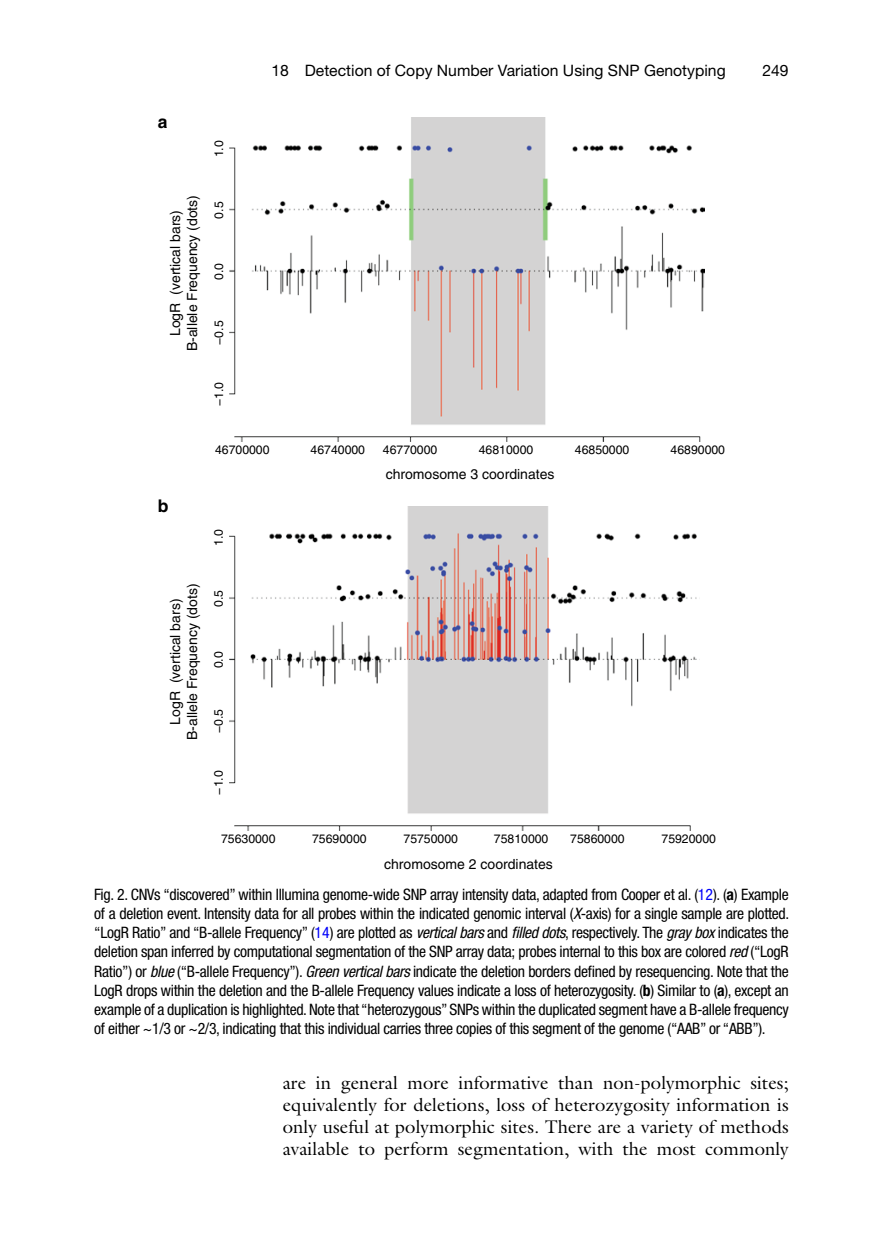
<style>
.page{position:relative;width:882px;height:1260px;background:#fff}
.page>*{position:absolute;margin:0;border:0;box-sizing:border-box;transform-origin:0 0}
.t1{font:18.38px/21.9px "Galliard";letter-spacing:.005em;color:#000;text-align:justify}
.t2{font:700 17.5px "Helvetica";color:#000}
.t3{font:condensed 15.75px/19.2px "Helvetica Neue";letter-spacing:-.02em;color:#000;text-align:justify}
.t4{font:15.75px "Helvetica Neue";color:#000}
.t5{font:14px/16.8px "Helvetica";color:#000;text-align:center}
.t6{font:12.25px "Helvetica";color:#000}
.s1{color:#0000fa}
.s2{font-weight:700}
.s3{font-style:italic}
</style>
<div class="page">
<img style="left:230px;top:118px;width:474px;height:324px">
<img style="left:230px;top:506px;width:470px;height:324px">
<p class="t2" style="left:158px;top:111px;width:11px">a</p>
<p class="t6" style="left:212px;top:157px;width:19px;rotate:-90deg">1.0</p>
<p class="t5" style="left:167px;top:351px;width:158px;rotate:-90deg">LogR (vertical bars)<br>B-allele Frequency (dots)</p>
<p class="t6" style="left:212px;top:219px;width:19px;rotate:-90deg">0.5</p>
<p class="t6" style="left:212px;top:280px;width:19px;rotate:-90deg">0.0</p>
<p class="t6" style="left:212px;top:345px;width:26px;rotate:-90deg">−0.5</p>
<p class="t6" style="left:212px;top:406px;width:26px;rotate:-90deg">−1.0</p>
<p class="t4" style="left:272px;top:61px;width:456px">18 Detection of Copy Number Variation Using SNP Genotyping</p>
<p class="t4" style="left:762px;top:61px;width:28px">249</p>
<p class="t2" style="left:158px;top:495px;width:12px">b</p>
<p class="t6" style="left:215px;top:442px;width:56px">46700000</p>
<p class="t6" style="left:311px;top:442px;width:56px">46740000</p>
<p class="t6" style="left:383px;top:442px;width:56px">46770000</p>
<p class="t6" style="left:479px;top:442px;width:56px">46810000</p>
<p class="t6" style="left:575px;top:442px;width:56px">46850000</p>
<p class="t6" style="left:671px;top:442px;width:56px">46890000</p>
<p class="t6" style="left:212px;top:546px;width:19px;rotate:-90deg">1.0</p>
<p class="t5" style="left:386px;top:466px;width:170px">chromosome 3 coordinates</p>
<p class="t5" style="left:167px;top:740px;width:158px;rotate:-90deg">LogR (vertical bars)<br>B-allele Frequency (dots)</p>
<p class="t6" style="left:212px;top:607px;width:19px;rotate:-90deg">0.5</p>
<p class="t6" style="left:212px;top:668px;width:19px;rotate:-90deg">0.0</p>
<p class="t6" style="left:212px;top:733px;width:26px;rotate:-90deg">−0.5</p>
<p class="t6" style="left:212px;top:795px;width:26px;rotate:-90deg">−1.0</p>
<p class="t6" style="left:221px;top:831px;width:56px">75630000</p>
<p class="t6" style="left:312px;top:831px;width:56px">75690000</p>
<p class="t6" style="left:404px;top:831px;width:56px">75750000</p>
<p class="t6" style="left:494px;top:831px;width:56px">75810000</p>
<p class="t6" style="left:570px;top:831px;width:56px">75860000</p>
<p class="t6" style="left:662px;top:831px;width:56px">75920000</p>
<p class="t5" style="left:384px;top:855px;width:170px">chromosome 2 coordinates</p>
<p class="t3" style="left:94px;top:884px;width:697px">Fig. 2. CNVs “discovered” within Illumina genome-wide SNP array intensity data, adapted from Cooper et al. (<span class="s1">12</span>). (<span class="s2">a</span>) Example of a deletion event. Intensity data for all probes within the indicated genomic interval (<span class="s3">X</span>-axis) for a single sample are plotted. “LogR Ratio” and “B-allele Frequency” (<span class="s1">14</span>) are plotted as <span class="s3">vertical bars</span> and <span class="s3">filled dots</span>, respectively. The <span class="s3">gray box</span> indicates the deletion span inferred by computational segmentation of the SNP array data; probes internal to this box are colored <span class="s3">red</span> (“LogR Ratio”) or <span class="s3">blue</span> (“B-allele Frequency”). <span class="s3">Green vertical bars</span> indicate the deletion borders defined by resequencing. Note that the LogR drops within the deletion and the B-allele Frequency values indicate a loss of heterozygosity. (<span class="s2">b</span>) Similar to (<span class="s2">a</span>), except an example of a duplication is highlighted. Note that “heterozygous” SNPs within the duplicated segment have a B-allele frequency of either ~1/3 or ~2/3, indicating that this individual carries three copies of this segment of the genome (“AAB” or “ABB”).</p>
<p class="t1" style="left:283px;top:1072px;width:508px">are in general more informative than non-polymorphic sites; equivalently for deletions, loss of heterozygosity information is only useful at polymorphic sites. There are a variety of methods available to perform segmentation, with the most commonly</p>
</div>
